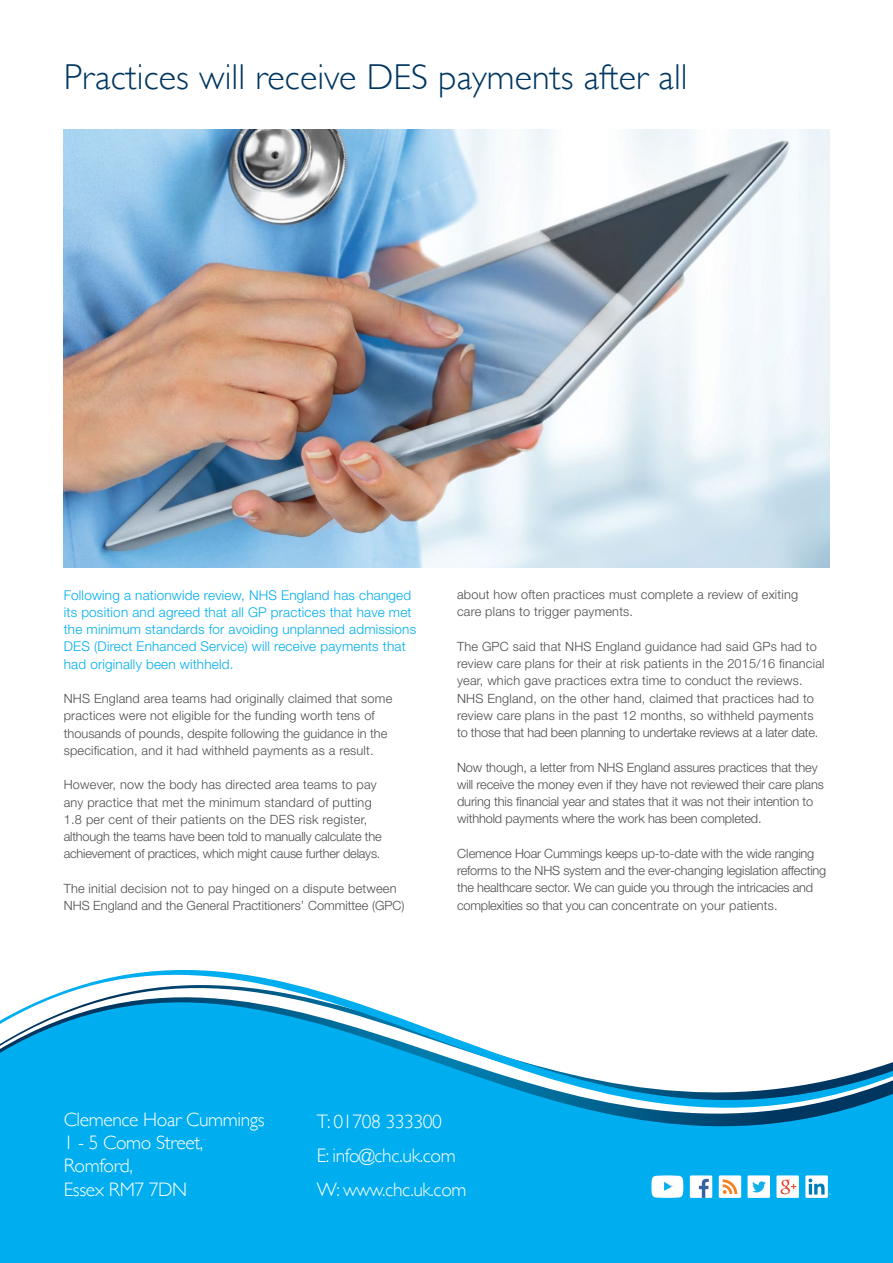
<style>
.page{position:relative;width:893px;height:1263px;background:#fff}
.page>*{position:absolute;margin:0;border:0;box-sizing:border-box;transform-origin:0 0}
.t1{font:300 36px "Gill Sans";letter-spacing:.005em;color:#003660}
.t2{font:300 19.5px/23.4px "Gill Sans";letter-spacing:-.02em;color:#fff}
.t3{font:300 13.5px/17.2px "Helvetica Neue";letter-spacing:.015em;color:#00aeef}
.t4{font:300 12.75px/17.2px "Helvetica Neue";color:#4d4d4f}
</style>
<div class="page">
<div style="left:0;top:1234px;width:893px;height:29px;background:#00aeef"></div>
<svg style="left:0;top:970px;width:893px;height:260px;fill:#00aeef"></svg>
<div style="left:805px;top:1175px;width:23px;height:23px;background:#fff"></div>
<svg style="left:808px;top:1178px;width:23px;height:16px"></svg>
<div style="left:776px;top:1175px;width:23px;height:23px;background:#fff"></div>
<svg style="left:780px;top:1180px;width:16px;height:14px"></svg>
<div style="left:748px;top:1175px;width:22px;height:23px;background:#fff"></div>
<svg style="left:752px;top:1181px;width:14px;height:11px"></svg>
<div style="left:690px;top:1175px;width:22px;height:23px;background:#fff"></div>
<svg style="left:699px;top:1179px;width:10px;height:19px"></svg>
<div style="left:719px;top:1175px;width:22px;height:23px;background:#fff"></div>
<svg style="left:723px;top:1179px;width:14px;height:15px"></svg>
<svg style="left:651px;top:1175px;width:32px;height:23px"></svg>
<img style="left:64px;top:130px;width:765px;height:438px">
<h1 class="t1" style="left:64px;top:48px;width:625px">Practices will receive DES payments after all</h1>
<p class="t3" style="left:64px;top:586px;width:354px">Following a nationwide review, NHS England has changed its position and agreed that all GP practices that have met the minimum standards for avoiding unplanned admissions DES (Direct Enhanced Service) will receive payments that had originally been withheld.</p>
<p class="t4" style="left:64px;top:690px;width:330px">NHS England area teams had originally claimed that some practices were not eligible for the funding worth tens of thousands of pounds, despite following the guidance in the specification, and it had withheld payments as a result.</p>
<p class="t4" style="left:64px;top:776px;width:319px">However, now the body has directed area teams to pay any practice that met the minimum standard of putting 1.8 per cent of their patients on the DES risk register, although the teams have been told to manually calculate the achievement of practices, which might cause further delays.</p>
<p class="t4" style="left:64px;top:879px;width:342px">The initial decision not to pay hinged on a dispute between<br>NHS England and the General Practitioners’ Committee (GPC)</p>
<p class="t4" style="left:457px;top:586px;width:343px">about how often practices must complete a review of exiting care plans to trigger payments.</p>
<p class="t4" style="left:457px;top:637px;width:369px">The GPC said that NHS England guidance had said GPs had to review care plans for their at risk patients in the 2015/16 financial year, which gave practices extra time to conduct the reviews.<br>NHS England, on the other hand, claimed that practices had to review care plans in the past 12 months, so withheld payments to those that had been planning to undertake reviews at a later date.</p>
<p class="t4" style="left:457px;top:758px;width:368px">Now though, a letter from NHS England assures practices that they will receive the money even if they have not reviewed their care plans during this financial year and states that it was not their intention to withhold payments where the work has been completed.</p>
<p class="t4" style="left:457px;top:844px;width:371px">Clemence Hoar Cummings keeps up-to-date with the wide ranging reforms to the NHS system and the ever-changing legislation affecting the healthcare sector. We can guide you through the intricacies and complexities so that you can concentrate on your patients.</p>
<h2 class="t2" style="left:64px;top:1106px;width:202px">Clemence Hoar Cummings<br>1 - 5 Como Street,<br>Romford,<br>Essex RM7 7DN</h2>
<h2 class="t2" style="left:317px;top:1103px;width:151px;line-height:34.3px">T: 01708 333300<br>E: info@chc.uk.com<br>W: www.chc.uk.com</h2>
</div>
